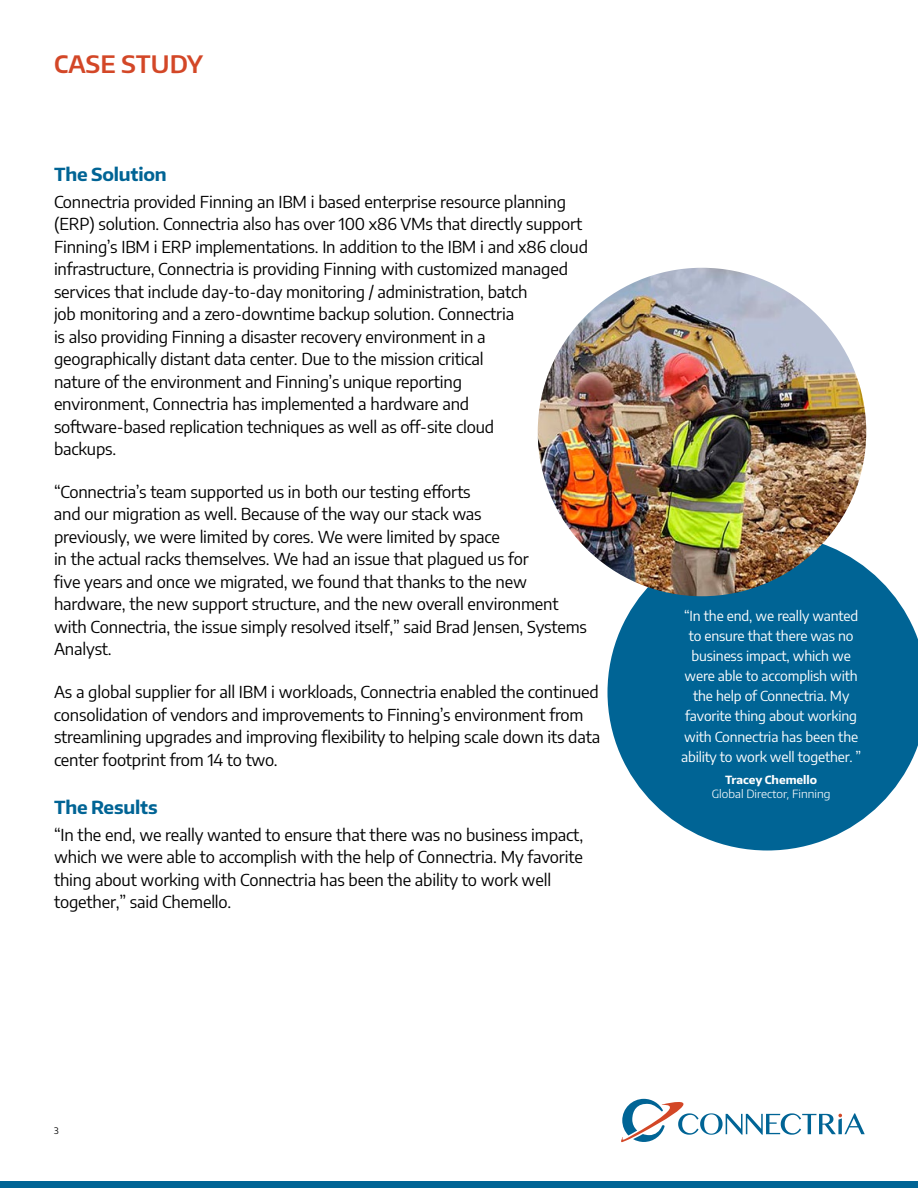
<style>
.page{position:relative;width:918px;height:1188px;background:#fff}
.page>*{position:absolute;margin:0;border:0;box-sizing:border-box;transform-origin:0 0}
.t1{font:600 24px "Encode Sans";color:#d34727}
.t2{font:700 18px "Encode Sans";letter-spacing:-.01em;color:#006495}
.t3{font:16.5px/22.5px "Encode Sans";letter-spacing:-.01em;color:#000}
.t4{font:13.8px/20.1px "Encode Sans";letter-spacing:-.01em;color:#fff;text-align:center}
.t5{font:300 11.4px "Encode Sans";color:#fff}
.t6{font:700 11.4px "Encode Sans";color:#fff}
.t7{font:9px "Encode Sans";color:#000}
</style>
<div class="page">
<svg style="left:608px;top:534px;width:310px;height:316px;fill:#006495"></svg>
<div style="left:0;top:1181px;width:918px;height:7px;background:#006495"></div>
<svg style="left:621px;top:1098px;width:244px;height:45px"></svg>
<img style="left:538px;top:268px;width:328px;height:328px;border-radius:164px">
<h1 class="t1" style="left:54px;top:48px;width:151px">CASE STUDY</h1>
<p class="t2" style="left:54px;top:162px;width:114px">The Solution</p>
<p class="t3" style="left:54px;top:189px;width:536px">Connectria provided Finning an IBM i based enterprise resource planning (ERP) solution. Connectria also has over 100 x86 VMs that directly support Finning’s IBM i ERP implementations. In addition to the IBM i and x86 cloud infrastructure, Connectria is providing Finning with customized managed services that include day-to-day monitoring / administration, batch<br>job monitoring and a zero-downtime backup solution. Connectria<br>is also providing Finning a disaster recovery environment in a geographically distant data center. Due to the mission critical<br>nature of the environment and Finning’s unique reporting<br>environment, Connectria has implemented a hardware and<br>software-based replication techniques as well as off-site cloud<br>backups.</p>
<p class="t3" style="left:54px;top:480px;width:535px">“Connectria’s team supported us in both our testing efforts<br>and our migration as well. Because of the way our stack was<br>previously, we were limited by cores. We were limited by space<br>in the actual racks themselves. We had an issue that plagued us for<br>five years and once we migrated, we found that thanks to the new hardware, the new support structure, and the new overall environment with Connectria, the issue simply resolved itself,” said Brad Jensen, Systems Analyst.</p>
<p class="t3" style="left:54px;top:680px;width:548px">As a global supplier for all IBM i workloads, Connectria enabled the continued consolidation of vendors and improvements to Finning’s environment from streamlining upgrades and improving flexibility to helping scale down its data center footprint from 14 to two.</p>
<p class="t2" style="left:54px;top:795px;width:105px">The Results</p>
<p class="t3" style="left:54px;top:823px;width:531px">“In the end, we really wanted to ensure that there was no business impact, which we were able to accomplish with the help of Connectria. My favorite thing about working with Connectria has been the ability to work well together,” said Chemello.</p>
<p class="t4" style="left:681px;top:605px;width:182px">“In the end, we really wanted to ensure that there was no business impact, which we were able to accomplish with the help of Connectria. My favorite thing about working with Connectria has been the ability to work well together. ”</p>
<p class="t6" style="left:725px;top:772px;width:94px">Tracey Chemello</p>
<p class="t5" style="left:712px;top:786px;width:120px">Global Director, Finning</p>
<p class="t7" style="left:54px;top:1124px;width:6px">3</p>
</div>
